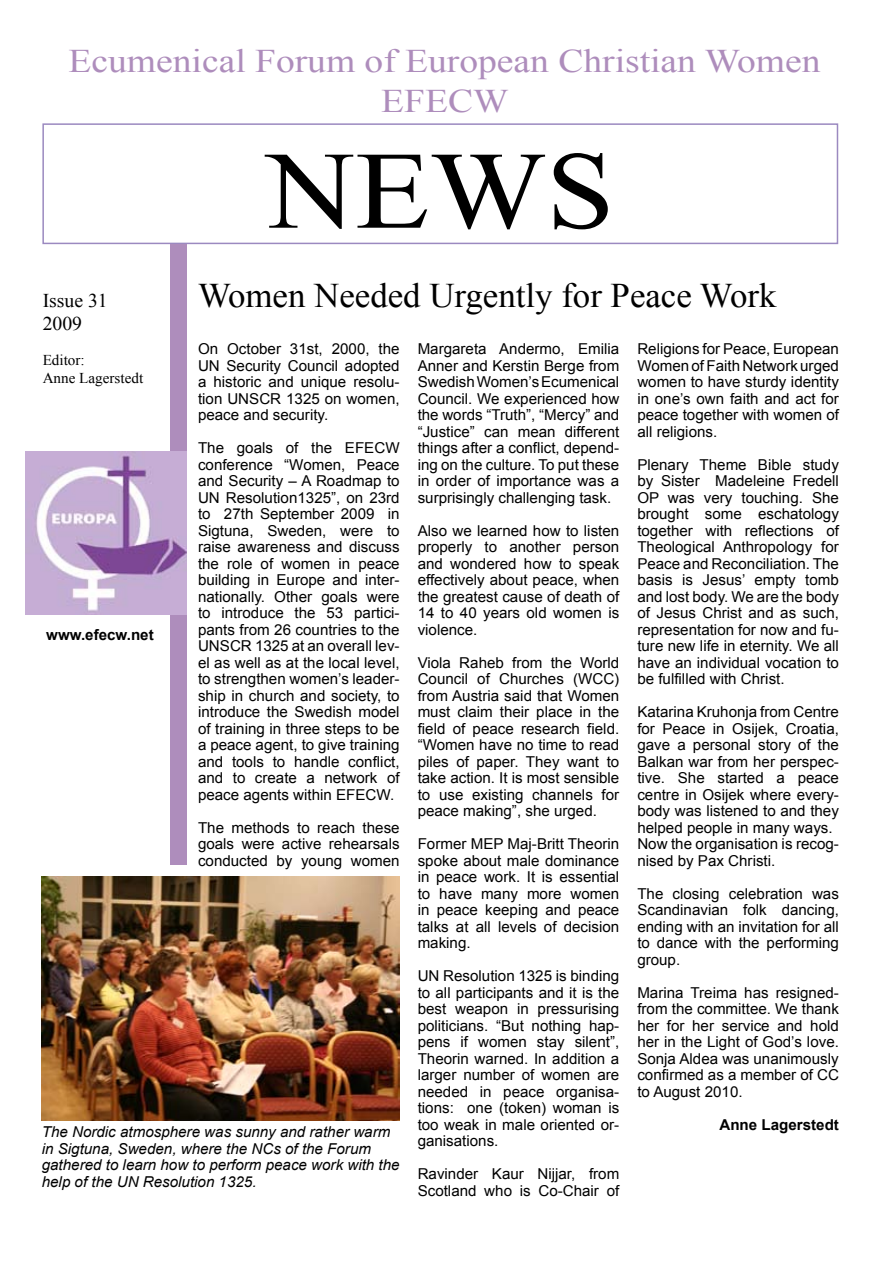
<style>
.page{position:relative;width:893px;height:1263px;background:#fff}
.page>*{position:absolute;margin:0;border:0;box-sizing:border-box;transform-origin:0 0}
.t1{font:110.25px "Times New Roman";color:#000;scale:1.11 1}
.t2{font:34.5px "Times New Roman";color:#000}
.t3{font:33px/39.6px "Times New Roman";color:#ae8dbc;text-align:center;scale:1.14 1}
.t4{font:19.5px/23.4px "Times New Roman";color:#000}
.t5{font:15px/16.5px "Arial";color:#000;text-align:justify}
.t6{font:italic 15px/16.5px "Arial";color:#000}
.t7{font:700 15px "Arial";color:#000}
.t8{font:15px/18px "Times New Roman";color:#000}
</style>
<div class="page">
<div style="left:42px;top:123px;width:796px;height:121px;border:2px solid #9b89c0"></div>
<div style="left:171px;top:244px;width:16px;height:621px;background:#ae8dbc"></div>
<img style="left:25px;top:451px;width:161px;height:164px">
<img style="left:42px;top:877px;width:358px;height:244px">
<h3 class="t3" style="left:69px;top:41px;width:661px">Ecumenical Forum of European Christian Women<br>EFECW</h3>
<h1 class="t1" style="left:266px;top:117px;width:315px">News</h1>
<h2 class="t2" style="left:198px;top:272px;width:580px">Women Needed Urgently for Peace Work</h2>
<p class="t5" style="left:198px;top:341px;width:203px">On October 31st, 2000, the UN Security Council adopted a historic and unique resolu&shy;tion UNSCR 1325 on women, peace and security.</p>
<p class="t5" style="left:198px;top:440px;width:203px">The goals of the EFECW conference “Women, Peace and Security – A Roadmap to UN Resolution1325”, on 23rd to 27th September 2009 in Sigtuna, Sweden, were to raise awareness and discuss the role of women in peace building in Europe and inter&shy;nationally. Other goals were to introduce the 53 partici&shy;pants from 26 countries to the UNSCR 1325 at an overall lev&shy;el as well as at the local level, to strengthen women’s leader&shy;ship in church and society, to introduce the Swedish model of training in three steps to be a peace agent, to give training and tools to handle conflict, and to create a network of peace agents within EFECW.</p>
<p class="t5" style="left:198px;top:819px;width:203px">The methods to reach these goals were active rehearsals conducted by young women</p>
<h3 class="t4" style="left:43px;top:288px;width:67px">Issue 31<br>2009</h3>
<p class="t8" style="left:43px;top:350px;width:102px">Editor:<br>Anne Lagerstedt</p>
<p class="t5" style="left:637px;top:341px;width:203px">Religions for Peace, European Women of Faith Network urged women to have sturdy identity in one’s own faith and act for peace together with women of all religions.</p>
<p class="t5" style="left:637px;top:456px;width:203px">Plenary Theme Bible study by Sister Madeleine Fredell OP was very touching. She brought some eschatology together with reflections of Theological Anthropology for Peace and Reconciliation. The basis is Jesus’ empty tomb and lost body. We are the body of Jesus Christ and as such, representation for now and fu&shy;ture new life in eternity. We all have an individual vocation to be fulfilled with Christ.</p>
<p class="t5" style="left:637px;top:704px;width:203px;text-align:left">Katarina Kruhonja from Centre for Peace in Osijek, Croatia, gave a personal story of the<br>Balkan war from her perspec&shy;tive. She started a peace centre in Osijek where every&shy;body was listened to and they helped people in many ways.<br>Now the organisation is recog&shy;nised by Pax Christi.</p>
<p class="t5" style="left:637px;top:885px;width:203px">The closing celebration was Scandinavian folk dancing, ending with an invitation for all to dance with the performing group.</p>
<p class="t5" style="left:637px;top:984px;width:203px">Marina Treima has resigned&shy;from the committee. We thank her for her service and hold her in the Light of God’s love.<br>Sonja Aldea was unanimously confirmed as a member of CC to August 2010.</p>
<p class="t7" style="left:719px;top:1114px;width:121px">Anne Lagerstedt</p>
<p class="t5" style="left:418px;top:341px;width:203px">Margareta Andermo, Emilia Anner and Kerstin Berge from Swedish Women’s Ecumenical Council. We experienced how the words “Truth”, “Mercy” and “Justice” can mean different things after a conflict, depend&shy;ing on the culture. To put these in order of importance was a surprisingly challenging task.</p>
<p class="t5" style="left:418px;top:522px;width:203px">Also we learned how to listen properly to another person and wondered how to speak effectively about peace, when the greatest cause of death of 14 to 40 years old women is violence.</p>
<p class="t5" style="left:418px;top:654px;width:203px">Viola Raheb from the World Council of Churches (WCC) from Austria said that Women must claim their place in the field of peace research field. “Women have no time to read piles of paper. They want to take action. It is most sensible to use existing channels for peace making”, she urged.</p>
<p class="t5" style="left:418px;top:836px;width:203px">Former MEP Maj-Britt Theorin spoke about male dominance in peace work. It is essential to have many more women in peace keeping and peace talks at all levels of decision making.</p>
<p class="t5" style="left:418px;top:968px;width:203px">UN Resolution 1325 is binding to all participants and it is the best weapon in pressurising politicians. “But nothing hap&shy;pens if women stay silent”, Theorin warned. In addition a larger number of women are needed in peace organisa&shy;tions: one (token) woman is too weak in male oriented or&shy;ganisations.</p>
<p class="t5" style="left:418px;top:1166px;width:203px">Ravinder Kaur Nijjar, from<br>Scotland who is Co-Chair of</p>
<p class="t7" style="left:46px;top:625px;width:109px">www.efecw.net</p>
<p class="t6" style="left:42px;top:1124px;width:359px">The Nordic atmosphere was sunny and rather warm in Sigtuna, Sweden, where the NCs of the Forum gathered to learn how to perform peace work with the help of the UN Resolution 1325.</p>
</div>
